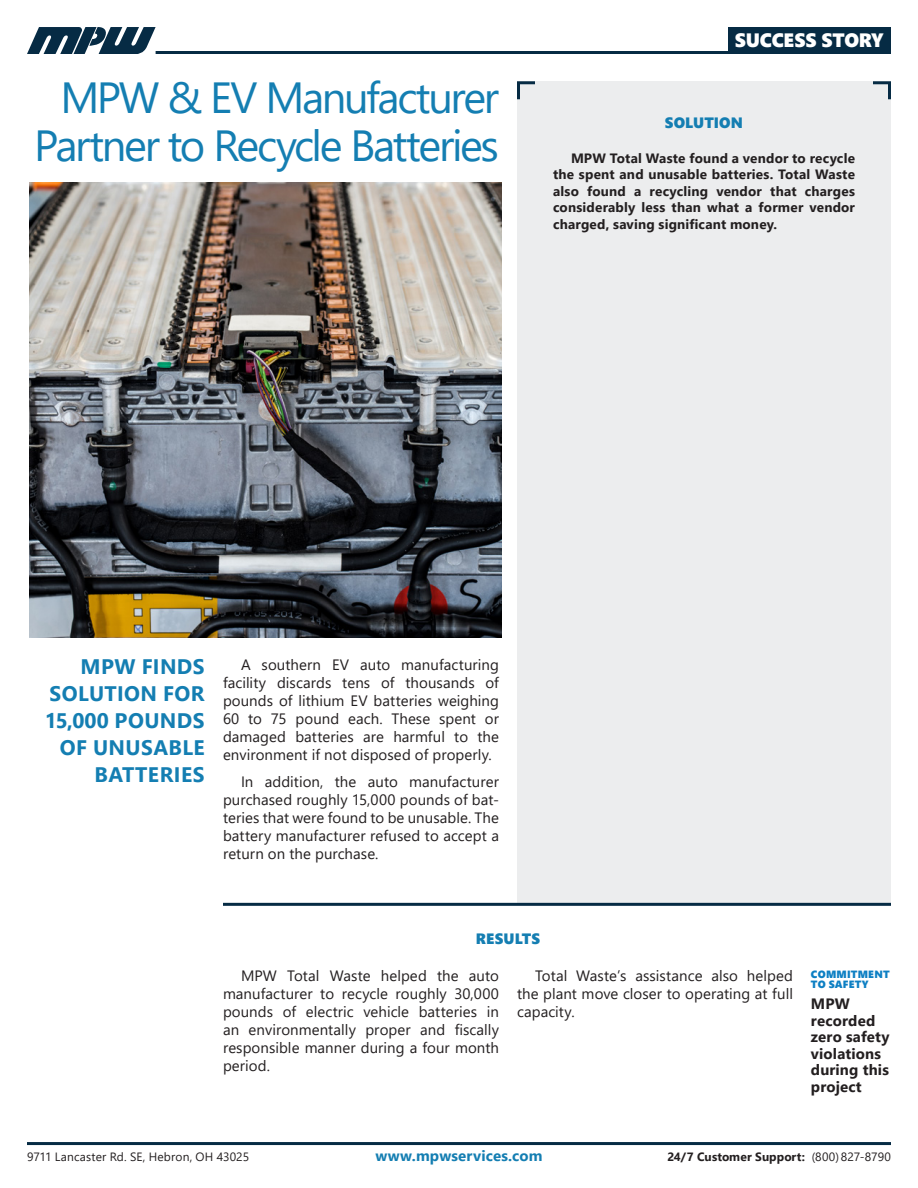
<style>
.page{position:relative;width:918px;height:1188px;background:#fff}
.page>*{position:absolute;margin:0;border:0;box-sizing:border-box;transform-origin:0 0}
.Headline{font:43.5px/48px "Segoe UI";letter-spacing:-.055em;color:#147eb2;text-align:center}
.Deck{font:700 21px/27px "Segoe UI";letter-spacing:.02em;color:#147eb2;text-align:right}
.Deck-2{font:19.35px "Segoe UI Black";letter-spacing:-.01em;color:#fff}
.Body_Copy{font:15px/18px "Segoe UI";letter-spacing:.005em;color:#231f20;text-align:justify}
.t1{font:700 15px/16.5px "Segoe UI";letter-spacing:.01em;color:#231f20}
.t2{font:700 15px "Segoe UI";letter-spacing:.01em;color:#147eb2}
.Subhead{font:15px "Segoe UI Black";letter-spacing:.01em;color:#147eb2}
.Solution{font:700 13.5px/16.5px "Segoe UI";letter-spacing:.015em;color:#231f20;text-align:justify}
.t3{font:12px "Segoe UI";letter-spacing:.015em;color:#231f20}
.t4{font:700 12px "Segoe UI";letter-spacing:.015em;color:#231f20}
.t5{font:10.5px/10.5px "Segoe UI Black";letter-spacing:.02em;color:#0d7fc3}
.s1{font-weight:400}
</style>
<div class="page">
<div style="left:517px;top:81px;width:374px;height:822px;background:#ecedee"></div>
<svg style="left:517px;top:81px;width:18px;height:19px"></svg>
<svg style="left:873px;top:81px;width:18px;height:19px"></svg>
<hr style="left:27px;top:1142px;width:864px;height:3px;background:#062b44">
<hr style="left:156px;top:51px;width:611px;height:3px;background:#062b44">
<svg style="left:27px;top:27px;width:129px;height:27px"></svg>
<div style="left:728px;top:27px;width:163px;height:27px;background:#062b44"></div>
<hr style="left:223px;top:903px;width:668px;height:3px;background:#062b44">
<img style="left:29px;top:183px;width:472px;height:454px">
<p class="Headline" style="left:34px;top:69px;width:466px">MPW &amp; EV Manufacturer<br>Partner to Recycle Batteries</p>
<p class="Deck-2" style="left:735px;top:27px;width:150px">SUCCESS STORY</p>
<p class="Subhead" style="left:665px;top:112px;width:80px">SOLUTION</p>
<p class="Solution" style="left:553px;top:149px;width:304px;text-indent:18px">MPW Total Waste found a vendor to recycle the spent and unusable batteries. Total Waste also found a recycling vendor that charges considerably less than what a former vendor charged, saving significant money.</p>
<p class="Deck" style="left:45px;top:651px;width:161px">MPW FINDS<br>SOLUTION FOR<br>15,000 POUNDS<br>OF UNUSABLE<br>BATTERIES</p>
<p class="Body_Copy" style="left:223px;top:654px;width:278px;text-indent:18px">A southern EV auto manufacturing facility discards tens of thousands of pounds of lithium EV batteries weighing 60 to 75 pound each. These spent or damaged batteries are harmful to the environment if not disposed of properly.</p>
<p class="Body_Copy" style="left:223px;top:771px;width:278px;text-indent:18px">In addition, the auto manufacturer purchased roughly 15,000 pounds of bat&shy;teries that were found to be unusable. The battery manufacturer refused to accept a return on the purchase.</p>
<p class="Subhead" style="left:476px;top:928px;width:66px">RESULTS</p>
<p class="Body_Copy" style="left:223px;top:966px;width:278px;text-indent:18px">MPW Total Waste helped the auto manufacturer to recycle roughly 30,000 pounds of electric vehicle batteries in an environmentally proper and fiscally responsible manner during a four month period.</p>
<p class="Body_Copy" style="left:517px;top:966px;width:278px;text-indent:18px">Total Waste’s assistance also helped the plant move closer to operating at full capacity.</p>
<p class="t5" style="left:811px;top:968px;width:80px">COMMITMENT<br>TO SAFETY</p>
<p class="t1" style="left:811px;top:995px;width:80px">MPW recorded zero safety violations during this project</p>
<p class="t3" style="left:27px;top:1145px;width:224px">9711 Lancaster Rd. SE, Hebron, OH 43025</p>
<p class="t2" style="left:375px;top:1142px;width:169px">www.mpwservices.com</p>
<p class="t4" style="left:667px;top:1145px;width:225px">24/7 Customer Support: <span class="s1">(800) 827-8790</span></p>
</div>
